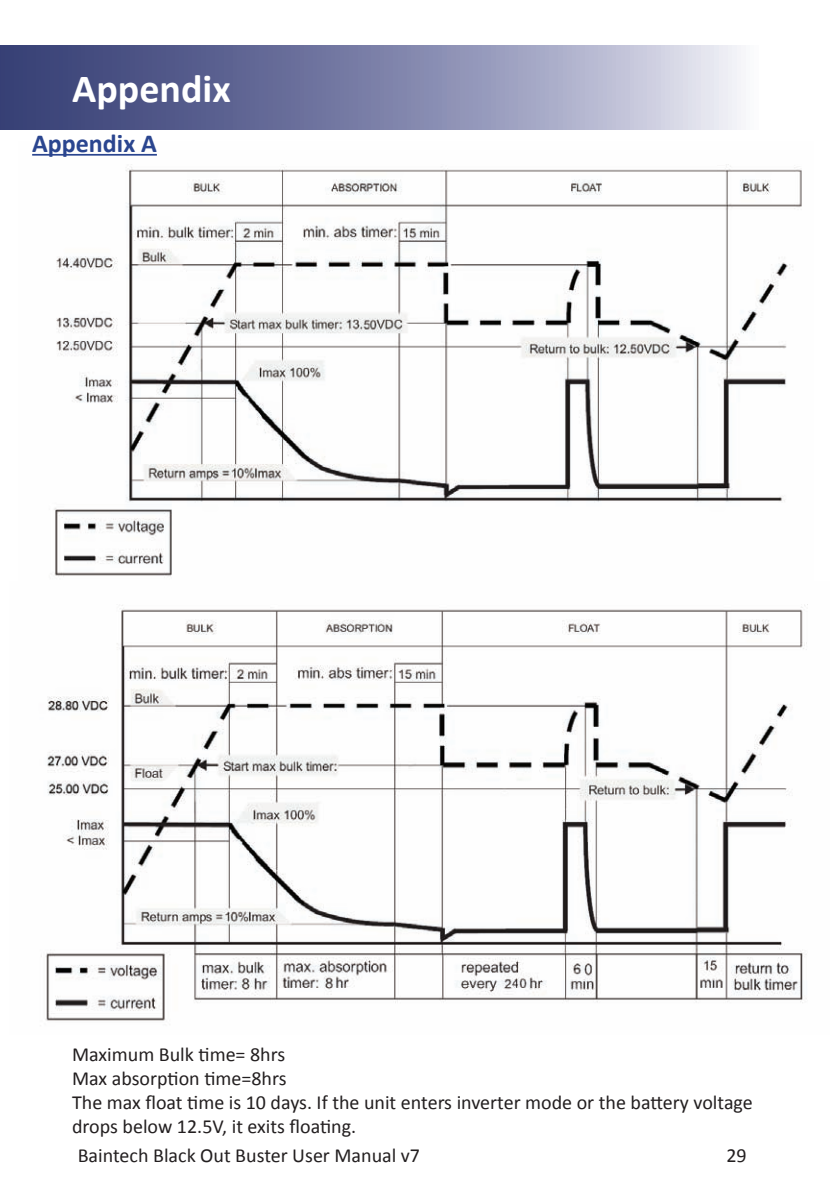
<style>
.page{position:relative;width:840px;height:1191px;background:#fff}
.page>*{position:absolute;margin:0;border:0;box-sizing:border-box;transform-origin:0 0}
.t1{font:700 40px "Calibri";color:#fff}
.t2{font:700 26px "Calibri";color:#2a458f}
.t3{font:20px/24px "Calibri";color:#231f20}
</style>
<div class="page">
<svg style="left:0;top:45px;width:741px;height:84px;background:#8287ac"></svg>
<img style="left:32px;top:153px;width:770px;height:424px">
<img style="left:41px;top:604px;width:767px;height:417px">
<hr style="left:32px;top:154px;width:125px;height:2px;background:#2a458f">
<h1 class="t1" style="left:72px;top:63px;width:160px">Appendix</h1>
<h2 class="t2" style="left:32px;top:127px;width:126px">Appendix A</h2>
<p class="t3" style="left:72px;top:1042px;width:682px">Maximum Bulk time= 8hrs<br>Max absorption time=8hrs<br>The max float time is 10 days. If the unit enters inverter mode or the battery voltage drops below 12.5V, it exits floating.</p>
<p class="t3" style="left:78px;top:1143px;width:343px">Baintech Black Out Buster User Manual v7</p>
<p class="t3" style="left:726px;top:1143px;width:22px">29</p>
</div>
